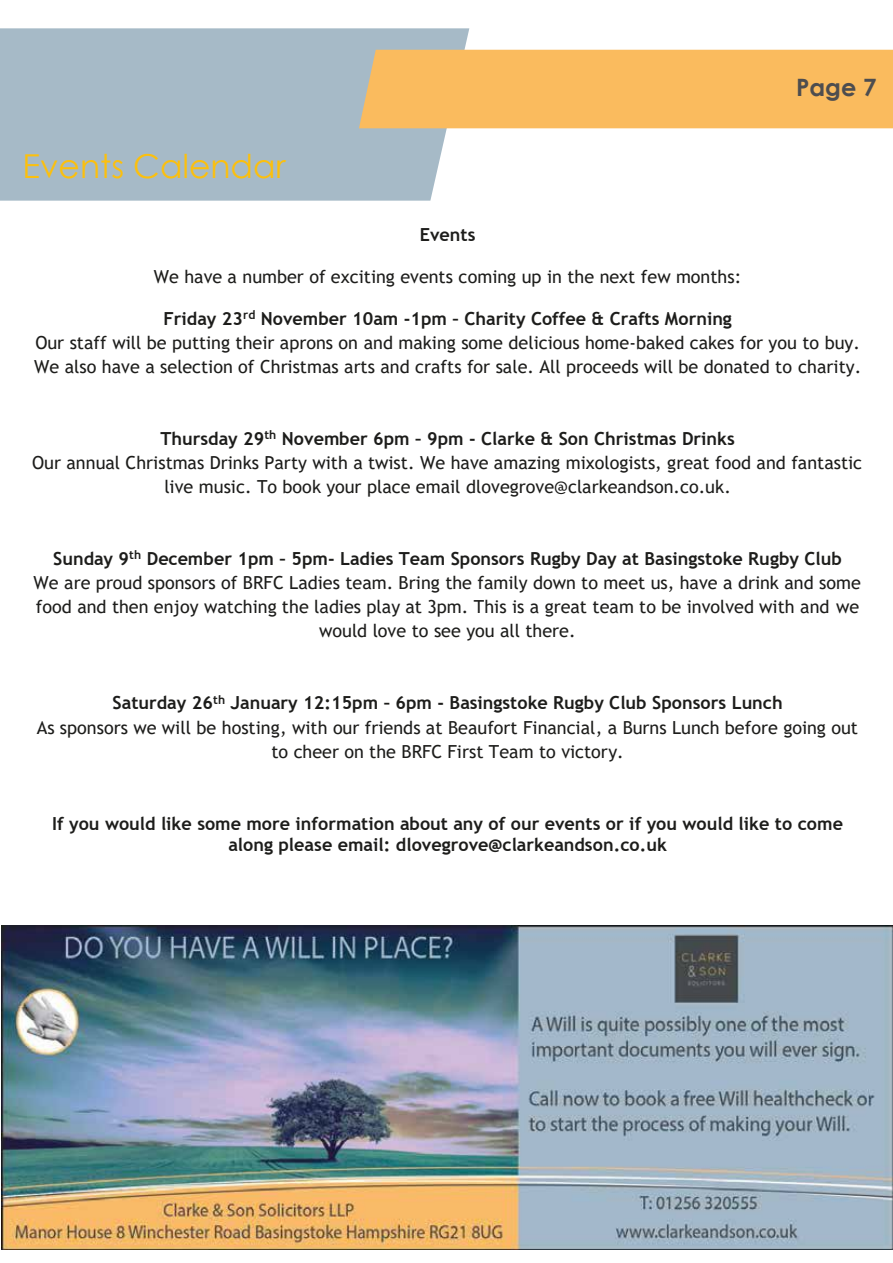
<style>
.page{position:relative;width:893px;height:1263px;background:#fff}
.page>*{position:absolute;margin:0;border:0;box-sizing:border-box;transform-origin:0 0}
.t1{font:33px "Century Gothic";color:#fcc00d}
.t2{font:700 24px "Century Gothic";color:#4d4d4f}
.t3{font:18px/24px "Trebuchet MS";color:#1d1d1b;text-align:center}
.t4{font:700 18px/20.9px "Trebuchet MS";color:#1d1d1b;text-align:center}
.s1{font-weight:700}
</style>
<div class="page">
<div style="left:0;top:28px;width:469px;height:173px;background:#a6bac7"></div>
<div style="left:359px;top:50px;width:534px;height:78px;background:#fabb5e"></div>
<img style="left:1px;top:925px;width:892px;height:324px">
<h1 class="t1" style="left:23px;top:143px;width:265px">Events Calendar</h1>
<h2 class="t2" style="left:796px;top:69px;width:82px">Page 7</h2>
<p class="t4" style="left:420px;top:224px;width:57px">Events</p>
<p class="t3" style="left:154px;top:265px;width:589px">We have a number of exciting events coming up in the next few months:</p>
<p class="t3" style="left:34px;top:306px;width:829px"><span class="s1">Friday 23</span><sup>rd</sup> <span class="s1">November 10am -1pm – Charity Coffee &amp; Crafts Morning<br></span>Our staff will be putting their aprons on and making some delicious home-baked cakes for you to buy.<br>We also have a selection of Christmas arts and crafts for sale. All proceeds will be donated to charity.</p>
<p class="t3" style="left:32px;top:427px;width:832px"><span class="s1">Thursday 29</span><sup>th</sup> <span class="s1">November 6pm – 9pm - Clarke &amp; Son Christmas Drinks<br></span>Our annual Christmas Drinks Party with a twist. We have amazing mixologists, great food and fantastic live music. To book your place email dlovegrove@clarkeandson.co.uk.</p>
<p class="t3" style="left:34px;top:547px;width:829px"><span class="s1">Sunday 9</span><sup>th</sup> <span class="s1">December 1pm – 5pm- Ladies Team Sponsors Rugby Day at Basingstoke Rugby Club<br></span>We are proud sponsors of BRFC Ladies team. Bring the family down to meet us, have a drink and some food and then enjoy watching the ladies play at 3pm. This is a great team to be involved with and we would love to see you all there.</p>
<p class="t3" style="left:37px;top:691px;width:823px"><span class="s1">Saturday 26</span><sup>th</sup> <span class="s1">January 12:15pm – 6pm - Basingstoke Rugby Club Sponsors Lunch<br></span>As sponsors we will be hosting, with our friends at Beaufort Financial, a Burns Lunch before going out to cheer on the BRFC First Team to victory.</p>
<p class="t4" style="left:52px;top:813px;width:792px">If you would like some more information about any of our events or if you would like to come along please email: dlovegrove@clarkeandson.co.uk</p>
</div>
